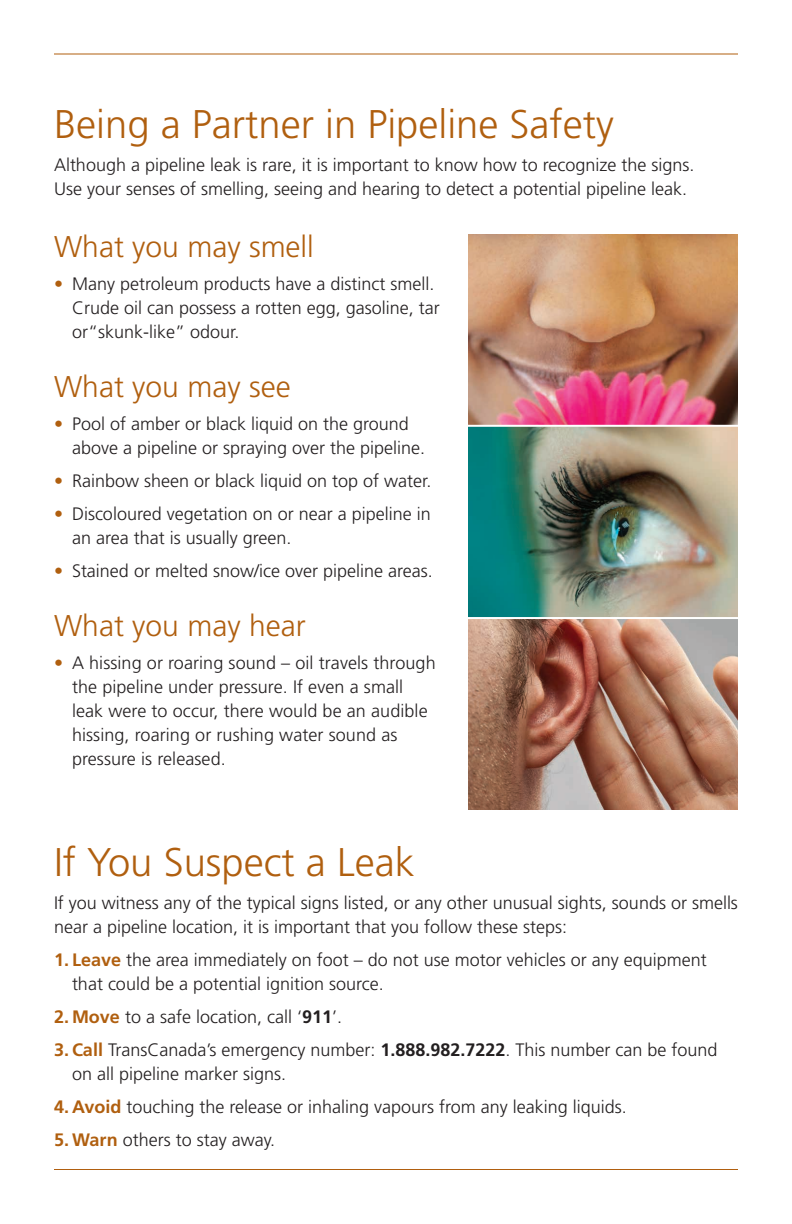
<style>
.page{position:relative;width:792px;height:1224px;background:#fff}
.page>*{position:absolute;margin:0;border:0;box-sizing:border-box;transform-origin:0 0}
.t1{font:300 40px "Frutiger";color:#b05f0f}
.Subhead{font:300 30px "Frutiger";color:#b05f0f}
.Text{font:300 18px/24px "Frutiger";color:#231f20}
.s1{color:#b05f0f}
.s2{font-weight:700;color:#b05f0f}
.s3{font-weight:700}
</style>
<div class="page">
<hr style="left:54px;top:1169px;width:684px;height:1px;background:#b05f0f">
<hr style="left:54px;top:54px;width:684px;height:1px;background:#b05f0f">
<img style="left:468px;top:234px;width:270px;height:576px">
<hr style="left:468px;top:425px;width:270px;height:2px;background:#fff">
<hr style="left:468px;top:617px;width:270px;height:2px;background:#fff">
<p class="t1" style="left:54px;top:102px;width:562px">Being a Partner in Pipeline Safety</p>
<p class="Text" style="left:54px;top:153px;width:642px">Although a pipeline leak is rare, it is important to know how to recognize the signs.<br>Use your senses of smelling, seeing and hearing to detect a potential pipeline leak.</p>
<p class="Subhead" style="left:54px;top:229px;width:261px">What you may smell</p>
<p class="Text" style="left:72px;top:272px;width:369px;text-indent:-18px"><span class="s1">•</span> Many petroleum products have a distinct smell.<br>Crude oil can possess a rotten egg, gasoline, tar or“skunk-like” odour.</p>
<p class="Subhead" style="left:54px;top:369px;width:238px">What you may see</p>
<p class="Text" style="left:72px;top:412px;width:355px;text-indent:-18px"><span class="s1">•</span> Pool of amber or black liquid on the ground above a pipeline or spraying over the pipeline.</p>
<p class="Text" style="left:54px;top:469px;width:379px"><span class="s1">•</span> Rainbow sheen or black liquid on top of water.</p>
<p class="Text" style="left:72px;top:502px;width:360px;text-indent:-18px"><span class="s1">•</span> Discoloured vegetation on or near a pipeline in an area that is usually green.</p>
<p class="Text" style="left:54px;top:559px;width:380px"><span class="s1">•</span> Stained or melted snow/ice over pipeline areas.</p>
<p class="Subhead" style="left:54px;top:608px;width:253px">What you may hear</p>
<p class="Text" style="left:72px;top:651px;width:365px;text-indent:-18px"><span class="s1">•</span> A hissing or roaring sound – oil travels through the pipeline under pressure. If even a small leak were to occur, there would be an audible hissing, roaring or rushing water sound as pressure is released.</p>
<p class="t1" style="left:54px;top:840px;width:362px">If You Suspect a Leak</p>
<p class="Text" style="left:54px;top:891px;width:685px">If you witness any of the typical signs listed, or any other unusual sights, sounds or smells near a pipeline location, it is important that you follow these steps:</p>
<p class="Text" style="left:72px;top:948px;width:636px;text-indent:-18px"><span class="s2">1. Leave</span> the area immediately on foot – do not use motor vehicles or any equipment that could be a potential ignition source.</p>
<p class="Text" style="left:54px;top:1005px;width:290px"><span class="s2">2. Move</span> to a safe location, call ‘<span class="s3">911</span>’.</p>
<p class="Text" style="left:72px;top:1038px;width:647px;text-indent:-18px"><span class="s2">3. Call</span> TransCanada’s emergency number: <span class="s3">1.888.982.7222</span>. This number can be found on all pipeline marker signs.</p>
<p class="Text" style="left:54px;top:1095px;width:574px"><span class="s2">4. Avoid</span> touching the release or inhaling vapours from any leaking liquids.</p>
<p class="Text" style="left:54px;top:1128px;width:223px"><span class="s2">5. Warn</span> others to stay away.</p>
</div>
